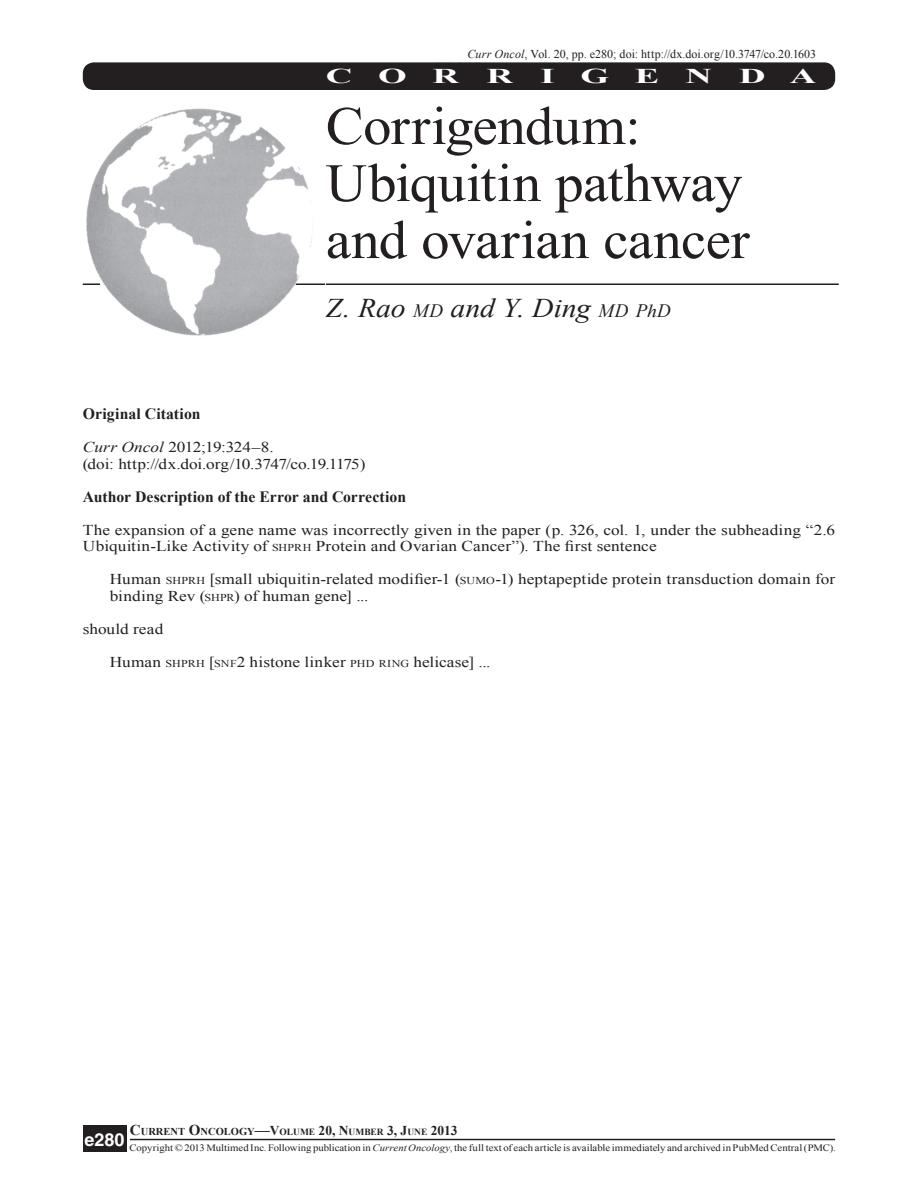
<style>
.page{position:relative;width:918px;height:1188px;background:#fff}
.page>*{position:absolute;margin:0;border:0;box-sizing:border-box;transform-origin:0 0}
.t1{font:54px/57px "Times New Roman";letter-spacing:-.01em;color:#231f20;scale:1.05 1}
.t2{font:italic 27px "Times New Roman";color:#231f20;scale:1.1 1}
.t3{font:700 21px "Times New Roman";letter-spacing:.705em;color:#fff;scale:1.75 1}
.t4{font:700 18px "Helvetica";color:#fff}
.t5{font:700 15.75px "Times New Roman";color:#231f20}
.t6{font:15px/16.5px "Times New Roman";letter-spacing:.005em;color:#231f20;scale:1.15 1}
.t7{font:12px "Times New Roman";letter-spacing:.005em;color:#231f20}
.t8{font:700 10.5px "Times New Roman";color:#231f20}
.t9{font:9.75px "Times New Roman";color:#231f20;scale:1.1 1}
.s1{font-style:italic}
.s2{font-size:18.9px}
.s3{font-size:18px}
.s4{font-size:10.5px}
.s5{font-style:inherit}
.s6{font-size:15px}
.s7{font-size:13.5px}
.s8{font-size:9.45px}
</style>
<div class="page">
<div style="left:83px;top:1125px;width:43px;height:27px;background:#231f20"></div>
<hr style="left:130px;top:1139px;width:705px;height:1px;background:#231f20">
<div style="left:84px;top:63px;width:750px;height:26px;background:#231f20;border-radius:10px"></div>
<div style="left:83px;top:62px;width:752px;height:28px;border:2px solid #231f20;border-radius:10px"></div>
<hr style="left:83px;top:284px;width:756px;height:1px;background:#231f20">
<img style="left:82px;top:108px;width:243px;height:228px">
<svg style="left:83px;top:284px;width:17px;height:1px"></svg>
<svg style="left:296px;top:284px;width:29px;height:1px"></svg>
<p class="t7" style="left:467px;top:45px;width:350px"><span class="s1">Curr Oncol</span>, Vol. 20, pp. e280; doi: http://dx.doi.org/10.3747/co.20.1603</p>
<h3 class="t3" style="left:326px;top:62px;width:78px">COR</h3>
<h3 class="t3" style="left:487px;top:62px;width:17px">R</h3>
<h3 class="t3" style="left:541px;top:62px;width:99px">IGEN</h3>
<h3 class="t3" style="left:739px;top:62px;width:46px">D A</h3>
<h1 class="t1" style="left:326px;top:97px;width:405px">Corrigendum:<br>Ubiquitin pathway and ovarian cancer</h1>
<h2 class="t2" style="left:326px;top:290px;width:315px">Z. Rao <span class="s2">md</span> and Y. Ding <span class="s2">md p</span><span class="s3">h</span><span class="s2">d</span></h2>
<p class="t5" style="left:83px;top:403px;width:119px">Original Citation</p>
<p class="t6" style="left:83px;top:439px;width:247px"><span class="s1">Curr Oncol</span> 2012;19:324–8.<br>(doi: http://dx.doi.org/10.3747/co.19.1175)</p>
<p class="t5" style="left:83px;top:486px;width:325px">Author Description of the Error and Correction</p>
<p class="t6" style="left:83px;top:521px;width:656px">The expansion of a gene name was incorrectly given in the paper (p. 326, col. 1, under the subheading “2.6<br>Ubiquitin-Like Activity of <span class="s4">SHPRH</span> Protein and Ovarian Cancer”). The first sentence</p>
<p class="t6" style="left:110px;top:571px;width:632px">Human <span class="s4">SHPRH</span> [small ubiquitin-related modifier-1 (<span class="s4">SUMO</span>-1) heptapeptide protein transduction domain for binding Rev (<span class="s4">SHPR</span>) of human gene] ...</p>
<p class="t6" style="left:83px;top:620px;width:72px">should read</p>
<p class="t6" style="left:110px;top:653px;width:333px">Human <span class="s4">SHPRH</span> [<span class="s4">SNF</span><span class="s5">2</span> histone linker <span class="s4">PHD RING</span> helicase] ...</p>
<p class="t8" style="left:130px;top:1124px;width:329px"><span class="s6">C</span>URRENT <span class="s6">O</span>NCOLOGY<span class="s6">—</span><span class="s7">V</span><span class="s8">OLUME</span> <span class="s7">20, N</span><span class="s8">UMBER</span> <span class="s7">3, J</span><span class="s8">UNE</span> <span class="s7">2013</span></p>
<p class="t9" style="left:129px;top:1141px;width:644px">Copyright © 2013 Multimed Inc. Following publication in <span class="s1">Current Oncology</span>, the full text of each article is available immediately and archived in PubMed Central (PMC).</p>
<p class="t4" style="left:85px;top:1128px;width:42px">e280</p>
</div>
